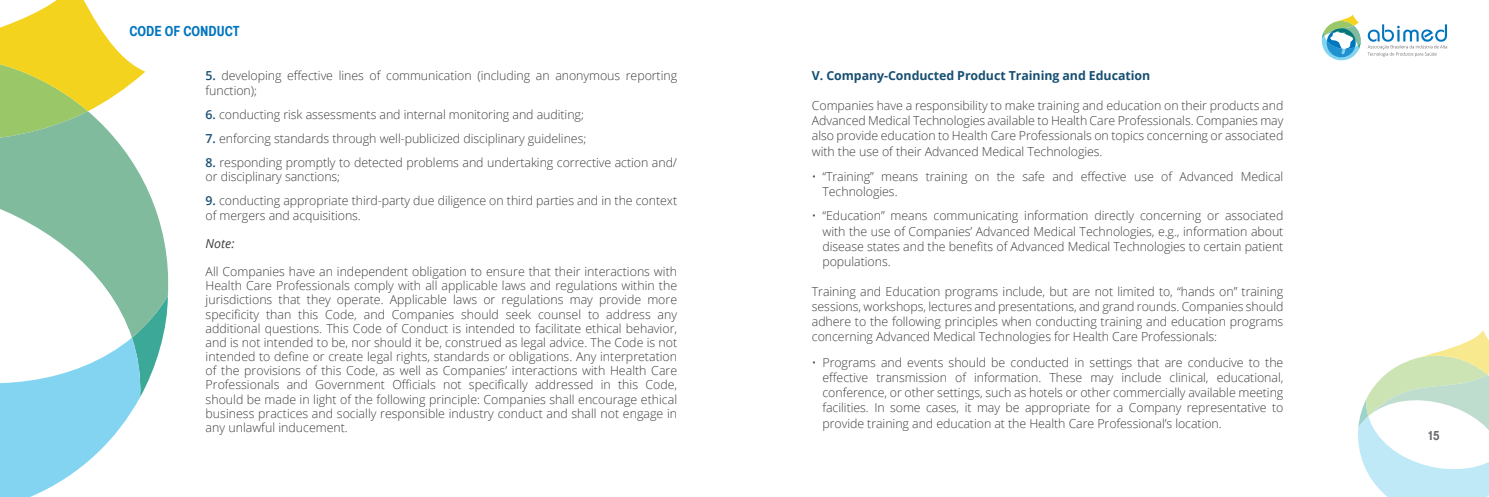
<style>
.page{position:relative;width:1489px;height:497px;background:#fff}
.page>*{position:absolute;margin:0;border:0;box-sizing:border-box;transform-origin:0 0}
.t1{font:15px "Helvetica Medium Condensed Let Plain";color:#0075bf}
.t2{font:13.75px "Helvetica Medium Condensed Let Plain";color:#6c6d70}
.t3{font:300 12.38px/14.1px "Open Sans";letter-spacing:-.005em;color:#3e3e3f;text-align:justify}
.t4{font:700 12.38px "Open Sans";letter-spacing:-.005em;color:#174f72}
.t5{font:italic 12.38px "Open Sans";color:#3e3e3f}
.s1{font-weight:600;color:#174f72}
</style>
<div class="page">
<svg style="left:0;top:347px;width:161px;height:149px;fill:#82d4f0"></svg>
<svg style="left:41px;top:184px;width:128px;height:163px"></svg>
<svg style="left:0;top:0;width:145px;height:230px"></svg>
<svg style="left:1358px;top:330px;width:130px;height:166px"></svg>
<svg style="left:1367px;top:24px;width:79px;height:33px"></svg>
<svg style="left:1321px;top:15px;width:39px;height:46px"></svg>
<p class="t1" style="left:129px;top:23px;width:112px">CODE OF CONDUCT</p>
<p class="t3" style="left:206px;top:68px;width:473px"><span class="s1">5.</span> developing effective lines of communication (including an anonymous reporting function);</p>
<p class="t3" style="left:206px;top:107px;width:380px"><span class="s1">6.</span> conducting risk assessments and internal monitoring and auditing;</p>
<p class="t3" style="left:206px;top:131px;width:382px"><span class="s1">7.</span> enforcing standards through well-publicized disciplinary guidelines;</p>
<p class="t3" style="left:206px;top:155px;width:473px"><span class="s1">8.</span> responding promptly to detected problems and undertaking corrective action and/ or disciplinary sanctions;</p>
<p class="t3" style="left:206px;top:193px;width:473px"><span class="s1">9.</span> conducting appropriate third-party due diligence on third parties and in the context of mergers and acquisitions.</p>
<p class="t5" style="left:206px;top:234px;width:30px">Note:</p>
<p class="t3" style="left:206px;top:264px;width:473px">All Companies have an independent obligation to ensure that their interactions with Health Care Professionals comply with all applicable laws and regulations within the jurisdictions that they operate. Applicable laws or regulations may provide more specificity than this Code, and Companies should seek counsel to address any additional questions. This Code of Conduct is intended to facilitate ethical behavior, and is not intended to be, nor should it be, construed as legal advice. The Code is not intended to define or create legal rights, standards or obligations. Any interpretation of the provisions of this Code, as well as Companies’ interactions with Health Care Professionals and Government Officials not specifically addressed in this Code, should be made in light of the following principle: Companies shall encourage ethical business practices and socially responsible industry conduct and shall not engage in any unlawful inducement.</p>
<p class="t4" style="left:811px;top:67px;width:340px">V. Company-Conducted Product Training and Education</p>
<p class="t3" style="left:811px;top:97px;width:473px;line-height:15.2px">Companies have a responsibility to make training and education on their products and Advanced Medical Technologies available to Health Care Professionals. Companies may also provide education to Health Care Professionals on topics concerning or associated with the use of their Advanced Medical Technologies.</p>
<p class="t3" style="left:822px;top:168px;width:462px;line-height:15.2px;text-indent:-11px">• “Training” means training on the safe and effective use of Advanced Medical<br>Technologies.</p>
<p class="t3" style="left:822px;top:207px;width:462px;line-height:15.2px;text-indent:-11px">• “Education” means communicating information directly concerning or associated with the use of Companies’ Advanced Medical Technologies, e.g., information about disease states and the benefits of Advanced Medical Technologies to certain patient populations.</p>
<p class="t3" style="left:811px;top:283px;width:473px;line-height:15.2px">Training and Education programs include, but are not limited to, “hands on” training sessions, workshops, lectures and presentations, and grand rounds. Companies should adhere to the following principles when conducting training and education programs concerning Advanced Medical Technologies for Health Care Professionals:</p>
<p class="t3" style="left:822px;top:354px;width:462px;line-height:15.2px;text-indent:-11px">• Programs and events should be conducted in settings that are conducive to the effective transmission of information. These may include clinical, educational, conference, or other settings, such as hotels or other commercially available meeting facilities. In some cases, it may be appropriate for a Company representative to provide training and education at the Health Care Professional’s location.</p>
<p class="t2" style="left:1428px;top:427px;width:13px">15</p>
</div>
